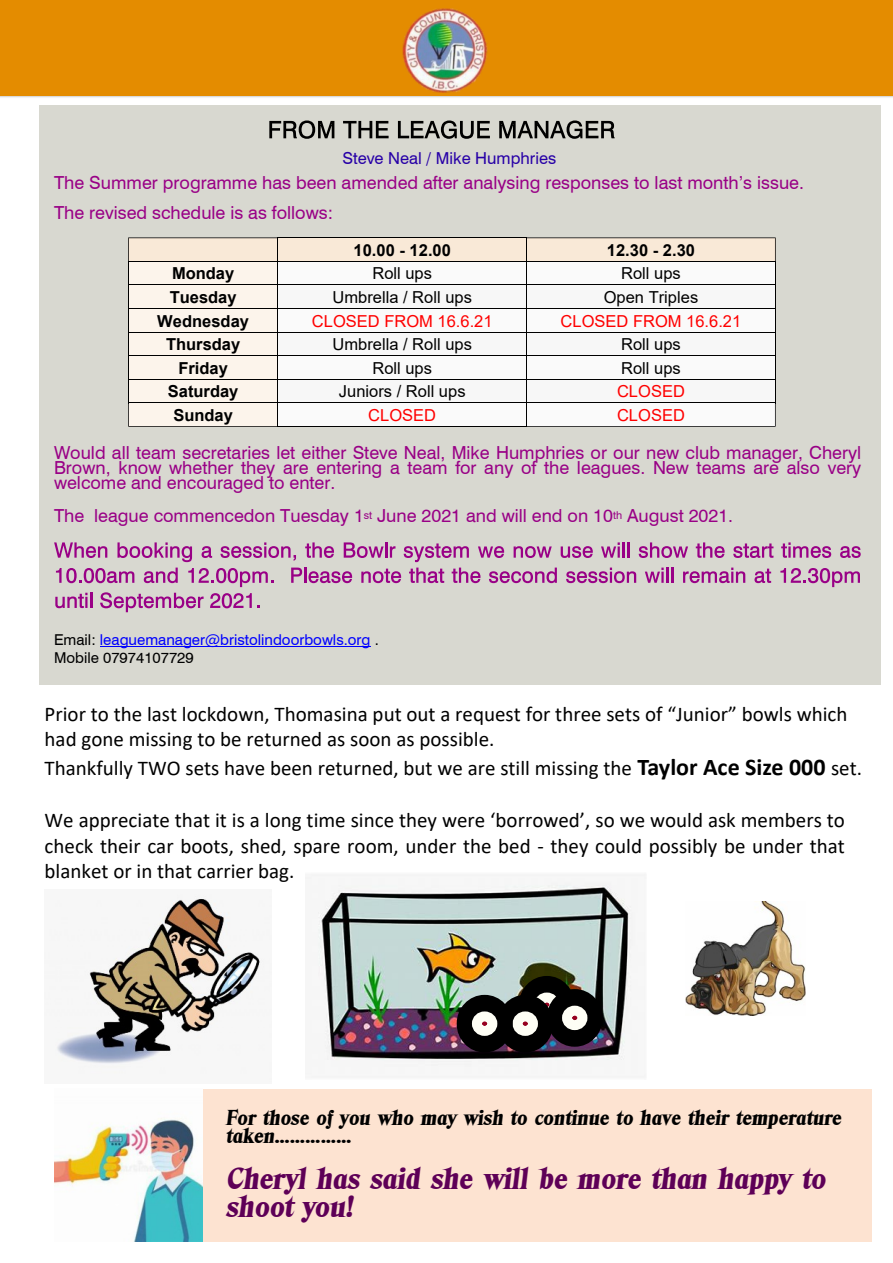
<style>
.page{position:relative;width:893px;height:1263px;background:#fff}
.page>*{position:absolute;margin:0;border:0;box-sizing:border-box;transform-origin:0 0}
.t1{font:italic 30px/27.3px "Blue Ridge Heavy SF Bold";color:#5e0057}
.t2{font:21px/25.7px "Calibri";color:#000}
.t3{font:italic 21px/18.5px "Blue Ridge Heavy SF Bold";color:#000}
.t4{font:18px/15px "Swiss 721 BT";color:#990086}
.t5{font:16.5px "Arial";color:#000}
.t6{font:700 16.5px "Arial";color:#000}
.t7{font:16.5px "Arial";color:#f00}
.t8{font:16.5px "Swiss 721 BT";color:#2700a7}
.t9{font:15px/18px "Swiss 721 BT";color:#00f}
.s1{color:#000}
.s2{font-weight:700;font-size:24px}
</style>
<div class="page">
<div style="left:0;top:0;width:893px;height:96px;background:#e48c00"></div>
<div style="left:61px;top:1089px;width:810px;height:153px;background:#fde3d1"></div>
<div style="left:39px;top:106px;width:842px;height:579px;background:#d8d8d0"></div>
<img style="left:403px;top:8px;width:84px;height:85px">
<svg style="left:269px;top:120px;width:65px;height:19px"></svg>
<svg style="left:343px;top:121px;width:46px;height:17px"></svg>
<svg style="left:398px;top:120px;width:92px;height:19px"></svg>
<svg style="left:499px;top:120px;width:116px;height:19px"></svg>
<svg style="left:54px;top:542px;width:53px;height:16px"></svg>
<svg style="left:117px;top:542px;width:75px;height:20px"></svg>
<svg style="left:202px;top:546px;width:10px;height:12px"></svg>
<svg style="left:220px;top:542px;width:76px;height:19px"></svg>
<svg style="left:305px;top:542px;width:29px;height:16px"></svg>
<svg style="left:344px;top:542px;width:51px;height:16px"></svg>
<svg style="left:404px;top:543px;width:65px;height:19px"></svg>
<svg style="left:478px;top:546px;width:26px;height:12px"></svg>
<svg style="left:514px;top:546px;width:38px;height:12px"></svg>
<svg style="left:561px;top:546px;width:32px;height:12px"></svg>
<svg style="left:601px;top:542px;width:19px;height:16px"></svg>
<hr style="left:622px;top:542px;width:3px;height:16px;background:#990086">
<svg style="left:627px;top:542px;width:2px;height:16px"></svg>
<svg style="left:639px;top:542px;width:49px;height:16px"></svg>
<svg style="left:696px;top:542px;width:29px;height:16px"></svg>
<svg style="left:733px;top:543px;width:40px;height:15px"></svg>
<svg style="left:781px;top:542px;width:50px;height:16px"></svg>
<svg style="left:840px;top:546px;width:21px;height:12px"></svg>
<svg style="left:291px;top:568px;width:61px;height:15px"></svg>
<svg style="left:361px;top:569px;width:40px;height:14px"></svg>
<svg style="left:409px;top:568px;width:35px;height:15px"></svg>
<svg style="left:452px;top:568px;width:28px;height:15px"></svg>
<svg style="left:489px;top:568px;width:68px;height:15px"></svg>
<svg style="left:566px;top:568px;width:70px;height:15px"></svg>
<svg style="left:645px;top:568px;width:28px;height:15px"></svg>
<svg style="left:683px;top:568px;width:62px;height:15px"></svg>
<svg style="left:754px;top:569px;width:17px;height:14px"></svg>
<svg style="left:780px;top:568px;width:80px;height:19px"></svg>
<svg style="left:55px;top:568px;width:218px;height:44px"></svg>
<hr style="left:100px;top:646px;width:271px;height:1px;background:#00f">
<div style="left:278px;top:238px;width:249px;height:23px;background:#f9e9d7"></div>
<div style="left:278px;top:261px;width:249px;height:24px;background:#fafafa"></div>
<div style="left:278px;top:285px;width:249px;height:24px;background:#f7f7f7"></div>
<div style="left:278px;top:309px;width:249px;height:23px;background:#fafafa"></div>
<div style="left:278px;top:332px;width:249px;height:24px;background:#f7f7f7"></div>
<div style="left:278px;top:356px;width:249px;height:23px;background:#fafafa"></div>
<div style="left:278px;top:379px;width:249px;height:24px;background:#f7f7f7"></div>
<div style="left:278px;top:403px;width:249px;height:23px;background:#fafafa"></div>
<hr style="left:277px;top:237px;width:250px;height:1px;background:#000">
<hr style="left:277px;top:261px;width:250px;height:1px;background:#000">
<hr style="left:277px;top:285px;width:250px;height:1px;background:#000">
<hr style="left:277px;top:308px;width:250px;height:1px;background:#000">
<hr style="left:277px;top:332px;width:250px;height:1px;background:#000">
<hr style="left:277px;top:355px;width:250px;height:1px;background:#000">
<hr style="left:277px;top:379px;width:250px;height:1px;background:#000">
<hr style="left:277px;top:402px;width:250px;height:1px;background:#000">
<hr style="left:277px;top:426px;width:250px;height:1px;background:#000">
<svg style="left:128px;top:237px;width:150px;height:190px;background:#ede4db"></svg>
<svg style="left:526px;top:237px;width:250px;height:190px;background:#ebe9e7"></svg>
<img style="left:56px;top:896px;width:208px;height:178px">
<img style="left:686px;top:902px;width:120px;height:113px">
<img style="left:305px;top:874px;width:340px;height:203px">
<div style="left:519px;top:976px;width:56px;height:57px;background:#000;border:26px solid #000;border-radius:50%"></div>
<svg style="left:534px;top:992px;width:25px;height:25px"></svg>
<div style="left:497px;top:995px;width:56px;height:57px;background:#000;border:26px solid #000;border-radius:50%"></div>
<div style="left:513px;top:1011px;width:25px;height:25px;background:#97001f;border:10px solid #fefef5;border-radius:50%"></div>
<div style="left:547px;top:989px;width:56px;height:58px;background:#000;border:26px solid #000;border-radius:50%"></div>
<svg style="left:562px;top:1006px;width:25px;height:24px"></svg>
<div style="left:457px;top:995px;width:56px;height:57px;background:#000;border:26px solid #000;border-radius:50%"></div>
<div style="left:472px;top:1011px;width:25px;height:25px;background:#97001f;border:10px solid #fefef5;border-radius:50%"></div>
<img style="left:54px;top:1089px;width:149px;height:153px">
<p class="t8" style="left:342px;top:152px;width:215px">Steve Neal / Mike Humphries</p>
<p class="t4" style="left:54px;top:169px;width:751px;line-height:30px">The Summer programme has been amended after analysing responses to last month’s issue.<br>The revised schedule is as follows:</p>
<p class="t6" style="left:354px;top:244px;width:99px">10.00 - 12.00</p>
<p class="t6" style="left:607px;top:244px;width:90px">12.30 - 2.30</p>
<p class="t6" style="left:172px;top:267px;width:64px">Monday</p>
<p class="t5" style="left:372px;top:267px;width:61px">Roll ups</p>
<p class="t5" style="left:621px;top:267px;width:61px">Roll ups</p>
<p class="t6" style="left:170px;top:291px;width:68px">Tuesday</p>
<p class="t5" style="left:333px;top:291px;width:141px">Umbrella / Roll ups</p>
<p class="t5" style="left:604px;top:291px;width:96px">Open Triples</p>
<p class="t6" style="left:157px;top:315px;width:93px">Wednesday</p>
<p class="t7" style="left:312px;top:315px;width:182px">CLOSED FROM 16.6.21</p>
<p class="t7" style="left:561px;top:315px;width:182px">CLOSED FROM 16.6.21</p>
<p class="t6" style="left:166px;top:338px;width:76px">Thursday</p>
<p class="t5" style="left:333px;top:338px;width:141px">Umbrella / Roll ups</p>
<p class="t5" style="left:621px;top:338px;width:61px">Roll ups</p>
<p class="t6" style="left:178px;top:362px;width:51px">Friday</p>
<p class="t5" style="left:372px;top:362px;width:61px">Roll ups</p>
<p class="t5" style="left:621px;top:362px;width:61px">Roll ups</p>
<p class="t6" style="left:168px;top:385px;width:72px">Saturday</p>
<p class="t5" style="left:339px;top:385px;width:128px">Juniors / Roll ups</p>
<p class="t7" style="left:617px;top:385px;width:69px">CLOSED</p>
<p class="t6" style="left:173px;top:409px;width:61px">Sunday</p>
<p class="t7" style="left:368px;top:409px;width:69px">CLOSED</p>
<p class="t7" style="left:617px;top:409px;width:69px">CLOSED</p>
<p class="t4" style="left:54px;top:447px;width:809px;text-align:justify">Would all team secretaries let either Steve Neal, Mike Humphries or our new club manager, Cheryl Brown, know whether they are entering a team for any of the leagues. New teams are also very welcome and encouraged to enter.</p>
<p class="t4" style="left:54px;top:510px;width:681px">The league commencedon Tuesday 1<sup>st</sup> June 2021 and will end on 10<sup>th</sup> August 2021.</p>
<p class="t9" style="left:54px;top:632px;width:326px"><span class="s1">Email:</span> leaguemanager@bristolindoorbowls.org <span class="s1">.<br>Mobile 07974107729</span></p>
<p class="t2" style="left:45px;top:702px;width:804px">Prior to the last lockdown, Thomasina put out a request for three sets of “Junior” bowls which had gone missing to be returned as soon as possible.</p>
<p class="t2" style="left:45px;top:757px;width:819px">Thankfully TWO sets have been returned, but we are still missing the <span class="s2">Taylor Ace Size 000</span> set.</p>
<p class="t2" style="left:45px;top:809px;width:802px;text-align:justify">We appreciate that it is a long time since they were ‘borrowed’, so we would ask members to check their car boots, shed, spare room, under the bed - they could possibly be under that blanket or in that carrier bag.</p>
<p class="t3" style="left:226px;top:1110px;width:617px">For those of you who may wish to continue to have their temperature taken……………</p>
<h1 class="t1" style="left:226px;top:1167px;width:601px">Cheryl has said she will be more than happy to shoot you!</h1>
</div>
